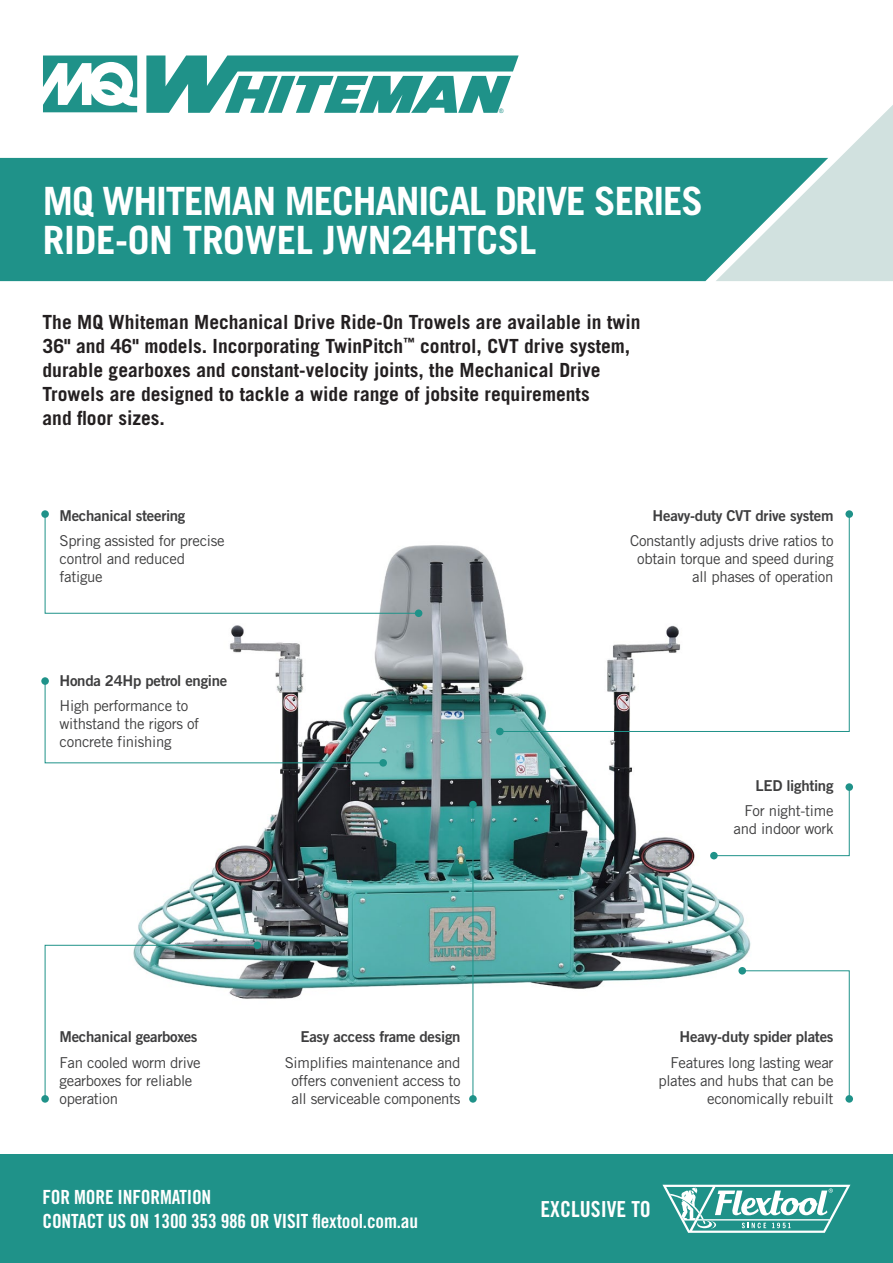
<style>
.page{position:relative;width:893px;height:1263px;background:#fff}
.page>*{position:absolute;margin:0;border:0;box-sizing:border-box;transform-origin:0 0}
.Intro_Heading_Bens{font:700 39px "Trade Gothic";letter-spacing:-.03em;color:#fff}
.Intro_Heading_Bens-2{font:700 39px "Trade Gothic";letter-spacing:-.01em;color:#fff}
.t1{font:22.05px "Trade Gothic Bold Cond Twenty";color:#fff}
.Product_Descriptions{font:700 19.5px/24px "Trade Gothic";color:#231f20}
.t2{font:19.5px/24px "Trade Gothic Bold Cond Twenty";letter-spacing:-.01em;color:#fff}
.Pic_points{font:15px/18px "Trade Gothic";letter-spacing:-.02em;color:#3e3e3f}
.Pic_points-2{font:15px "Trade Gothic Bold Two";letter-spacing:-.02em;color:#3e3e3f}
.t3{font:6.15px "Arial";color:#1f9289}
</style>
<div class="page">
<img style="left:136px;top:545px;width:623px;height:459px">
<div style="left:0;top:158px;width:716px;height:123px;background:#1f9289"></div>
<svg style="left:146px;top:55px;width:373px;height:58px"></svg>
<svg style="left:43px;top:56px;width:94px;height:56px"></svg>
<svg style="left:716px;top:105px;width:177px;height:176px"></svg>
<div style="left:0;top:1154px;width:893px;height:109px;background:#1f9289"></div>
<svg style="left:662px;top:1185px;width:188px;height:48px"></svg>
<svg style="left:44px;top:680px;width:340px;height:84px"></svg>
<div style="left:379px;top:759px;width:8px;height:8px;background:#1f9289;border-radius:50%"></div>
<div style="left:41px;top:677px;width:8px;height:8px;background:#1f9289;border-radius:50%"></div>
<svg style="left:44px;top:944px;width:214px;height:153px"></svg>
<div style="left:254px;top:941px;width:7px;height:8px;background:#1f9289;border-radius:50%"></div>
<div style="left:41px;top:1095px;width:8px;height:8px;background:#1f9289;border-radius:50%"></div>
<hr style="left:473px;top:805px;width:1px;height:294px;background:#1f9289">
<div style="left:469px;top:801px;width:8px;height:7px;background:#1f9289;border-radius:50%"></div>
<div style="left:469px;top:1095px;width:8px;height:8px;background:#1f9289;border-radius:50%"></div>
<svg style="left:741px;top:970px;width:109px;height:125px"></svg>
<div style="left:738px;top:967px;width:8px;height:7px;background:#1f9289;border-radius:50%"></div>
<div style="left:845px;top:1095px;width:8px;height:8px;background:#1f9289;border-radius:50%"></div>
<svg style="left:713px;top:786px;width:137px;height:70px"></svg>
<div style="left:845px;top:783px;width:8px;height:8px;background:#1f9289;border-radius:50%"></div>
<div style="left:710px;top:852px;width:8px;height:7px;background:#1f9289;border-radius:50%"></div>
<svg style="left:44px;top:516px;width:375px;height:98px"></svg>
<div style="left:41px;top:510px;width:8px;height:8px;background:#1f9289;border-radius:50%"></div>
<div style="left:415px;top:609px;width:7px;height:8px;background:#1f9289;border-radius:50%"></div>
<svg style="left:499px;top:518px;width:351px;height:214px"></svg>
<div style="left:845px;top:510px;width:8px;height:8px;background:#1f9289;border-radius:50%"></div>
<div style="left:496px;top:728px;width:8px;height:7px;background:#1f9289;border-radius:50%"></div>
<p class="t3" style="left:499px;top:107px;width:6px">®</p>
<p class="Intro_Heading_Bens" style="left:43px;top:178px;width:662px">MQ WHITEMAN MECHANICAL DRIVE SERIES</p>
<p class="Intro_Heading_Bens-2" style="left:43px;top:216px;width:495px">RIDE-ON TROWEL JWN24HTCSL</p>
<p class="Product_Descriptions" style="left:43px;top:310px;width:600px">The MQ Whiteman Mechanical Drive Ride-On Trowels are available in twin 36" and 46" models. Incorporating TwinPitch<sup>™</sup> control, CVT drive system, durable gearboxes and constant-velocity joints, the Mechanical Drive Trowels are designed to tackle a wide range of jobsite requirements<br>and floor sizes.</p>
<p class="Pic_points-2" style="left:60px;top:506px;width:127px">Mechanical steering</p>
<p class="Pic_points" style="left:60px;top:531px;width:167px">Spring assisted for precise control and reduced fatigue</p>
<p class="Pic_points-2" style="left:60px;top:672px;width:169px">Honda 24Hp petrol engine</p>
<p class="Pic_points" style="left:60px;top:697px;width:141px">High performance to withstand the rigors of concrete finishing</p>
<p class="Pic_points-2" style="left:60px;top:1028px;width:140px">Mechanical gearboxes</p>
<p class="Pic_points" style="left:60px;top:1053px;width:143px">Fan cooled worm drive gearboxes for reliable operation</p>
<p class="Pic_points-2" style="left:300px;top:1028px;width:162px">Easy access frame design</p>
<p class="Pic_points" style="left:285px;top:1053px;width:177px;text-align:center">Simplifies maintenance and offers convenient access to all serviceable components</p>
<p class="t2" style="left:43px;top:1185px;width:377px">FOR MORE INFORMATION<br>CONTACT US ON 1300 353 986 OR VISIT flextool.com.au</p>
<p class="Pic_points-2" style="left:653px;top:506px;width:182px">Heavy-duty CVT drive system</p>
<p class="Pic_points" style="left:630px;top:531px;width:205px;text-align:right">Constantly adjusts drive ratios to obtain torque and speed during all phases of operation</p>
<p class="Pic_points-2" style="left:755px;top:776px;width:79px">LED lighting</p>
<p class="Pic_points" style="left:733px;top:802px;width:101px;text-align:right">For night-time and indoor work</p>
<p class="Pic_points-2" style="left:680px;top:1028px;width:155px">Heavy-duty spider plates</p>
<p class="Pic_points" style="left:658px;top:1053px;width:177px;text-align:right">Features long lasting wear plates and hubs that can be economically rebuilt</p>
<p class="t1" style="left:540px;top:1196px;width:112px">EXCLUSIVE TO</p>
</div>
